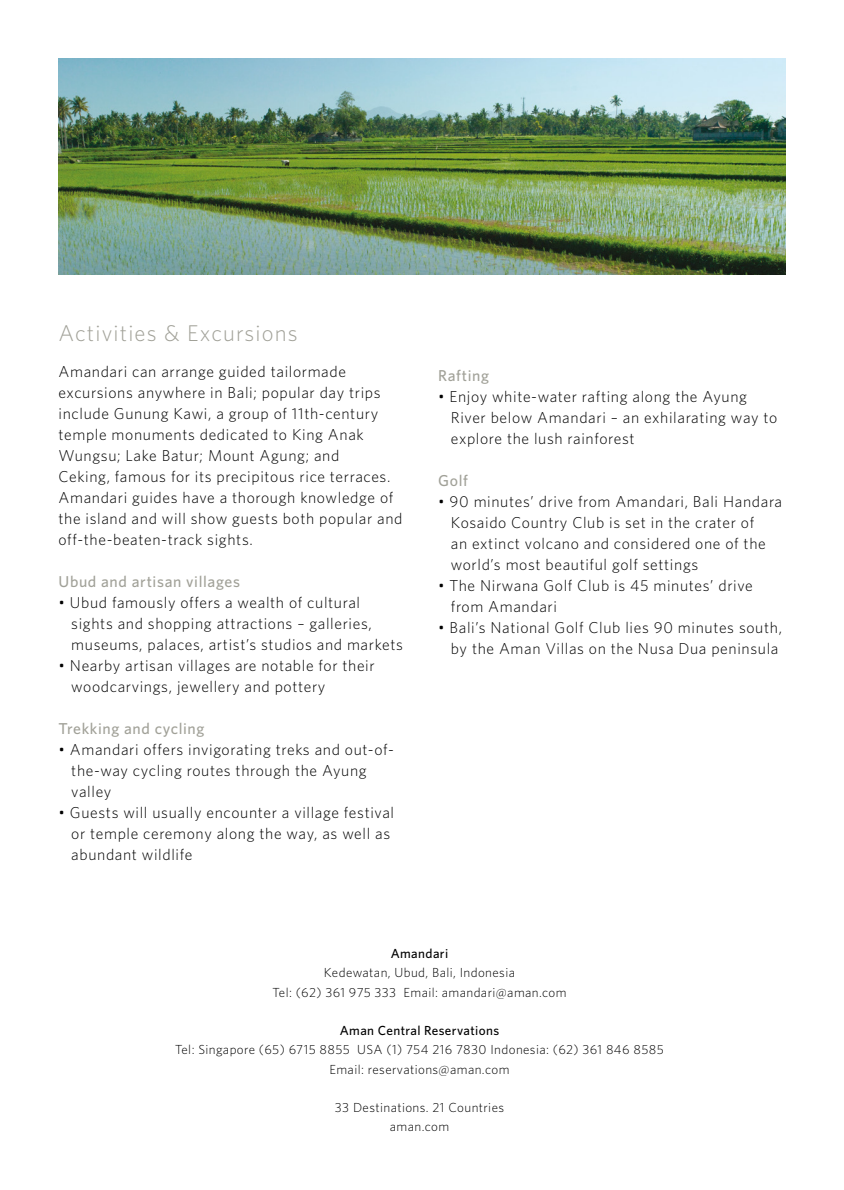
<style>
.page{position:relative;width:844px;height:1190px;background:#fff}
.page>*{position:absolute;margin:0;border:0;box-sizing:border-box;transform-origin:0 0}
.Body_Copy{font:300 22.75px "Whitney";letter-spacing:.05em;color:#a1a198}
.Body_Copy-2{font:300 15.75px/21px "Whitney";letter-spacing:.04em;color:#000}
.Body_Copy-3{font:500 15.75px "Whitney";letter-spacing:.04em;color:#a1a198}
.Reservations{font:300 13.12px/19.2px "Whitney";letter-spacing:.03em;color:#000;text-align:center}
.s1{font-weight:500}
</style>
<div class="page">
<img style="left:58px;top:58px;width:728px;height:216px">
<p class="Body_Copy" style="left:59px;top:317px;width:241px">Activities &amp; Excursions</p>
<p class="Body_Copy-2" style="left:59px;top:361px;width:345px">Amandari can arrange guided tailormade excursions anywhere in Bali; popular day trips include Gunung Kawi, a group of 11th-century temple monuments dedicated to King Anak Wungsu; Lake Batur; Mount Agung; and<br>Ceking, famous for its precipitous rice terraces.<br>Amandari guides have a thorough knowledge of the island and will show guests both popular and off-the-beaten-track sights.</p>
<p class="Body_Copy-3" style="left:59px;top:571px;width:183px">Ubud and artisan villages</p>
<p class="Body_Copy-2" style="left:59px;top:592px;width:303px">• Ubud famously offers a wealth of cultural</p>
<p class="Body_Copy-2" style="left:71px;top:613px;width:302px">sights and shopping attractions – galleries,</p>
<p class="Body_Copy-2" style="left:71px;top:634px;width:333px">museums, palaces, artist’s studios and markets</p>
<p class="Body_Copy-2" style="left:59px;top:655px;width:318px">• Nearby artisan villages are notable for their</p>
<p class="Body_Copy-2" style="left:71px;top:676px;width:256px">woodcarvings, jewellery and pottery</p>
<p class="Body_Copy-3" style="left:59px;top:718px;width:147px">Trekking and cycling</p>
<p class="Body_Copy-2" style="left:59px;top:739px;width:337px">• Amandari offers invigorating treks and out-of-</p>
<p class="Body_Copy-2" style="left:71px;top:760px;width:297px">the-way cycling routes through the Ayung</p>
<p class="Body_Copy-2" style="left:71px;top:781px;width:42px">valley</p>
<p class="Body_Copy-2" style="left:59px;top:802px;width:337px">• Guests will usually encounter a village festival</p>
<p class="Body_Copy-2" style="left:71px;top:823px;width:320px">or temple ceremony along the way, as well as</p>
<p class="Body_Copy-2" style="left:71px;top:844px;width:123px">abundant wildlife</p>
<p class="Body_Copy-3" style="left:438px;top:365px;width:53px">Rafting</p>
<p class="Body_Copy-2" style="left:438px;top:385px;width:310px">• Enjoy white-water rafting along the Ayung</p>
<p class="Body_Copy-2" style="left:451px;top:406px;width:328px">River below Amandari – an exhilarating way to</p>
<p class="Body_Copy-2" style="left:451px;top:427px;width:185px">explore the lush rainforest</p>
<p class="Body_Copy-3" style="left:438px;top:469px;width:31px">Golf</p>
<p class="Body_Copy-2" style="left:438px;top:490px;width:345px">• 90 minutes’ drive from Amandari, Bali Handara</p>
<p class="Body_Copy-2" style="left:451px;top:511px;width:305px">Kosaido Country Club is set in the crater of</p>
<p class="Body_Copy-2" style="left:451px;top:532px;width:316px">an extinct volcano and considered one of the</p>
<p class="Body_Copy-2" style="left:451px;top:553px;width:249px">world’s most beautiful golf settings</p>
<p class="Body_Copy-2" style="left:438px;top:574px;width:316px">• The Nirwana Golf Club is 45 minutes’ drive</p>
<p class="Body_Copy-2" style="left:451px;top:595px;width:108px">from Amandari</p>
<p class="Body_Copy-2" style="left:438px;top:616px;width:345px">• Bali’s National Golf Club lies 90 minutes south,</p>
<p class="Body_Copy-2" style="left:451px;top:637px;width:329px">by the Aman Villas on the Nusa Dua peninsula</p>
<p class="Reservations" style="left:272px;top:943px;width:295px"><span class="s1">Amandari<br></span>Kedewatan, Ubud, Bali, Indonesia<br>Tel: (62) 361 975 333 Email: amandari@aman.com</p>
<p class="Reservations" style="left:175px;top:1020px;width:490px"><span class="s1">Aman Central Reservations<br></span>Tel: Singapore (65) 6715 8855 USA (1) 754 216 7830 Indonesia: (62) 361 846 8585<br>Email: reservations@aman.com</p>
<p class="Reservations" style="left:335px;top:1097px;width:171px">33 Destinations. 21 Countries aman.com</p>
</div>
